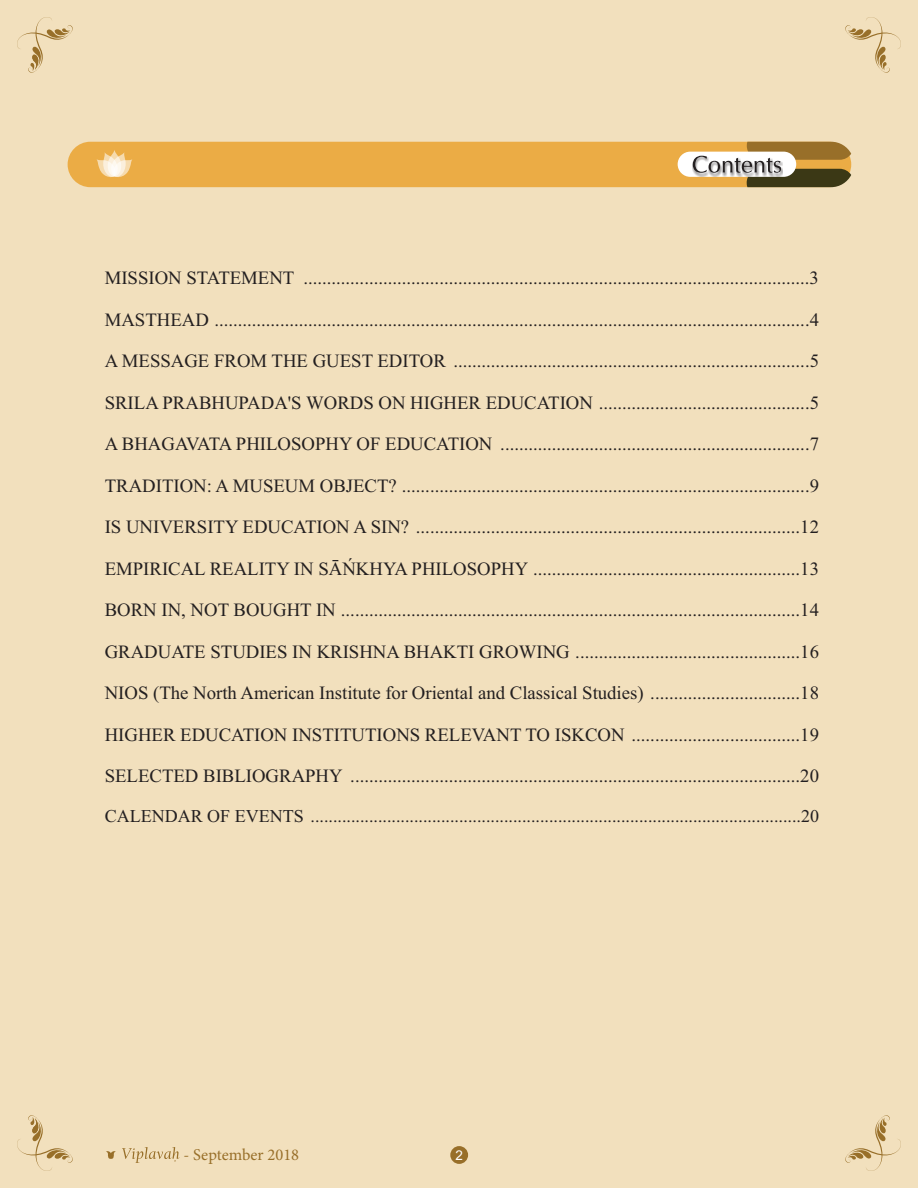
<style>
.page{position:relative;width:918px;height:1188px;background:#f2e0bd}
.page>*{position:absolute;margin:0;border:0;box-sizing:border-box;transform-origin:0 0}
.t1{font:18.75px "Times New Roman";color:#231f20}
.t2{font:18px "Times New Roman";color:#231f20}
.t3{font:16.5px "Minion Pro";color:#986f29}
.t4{font:13.5px "Arial";color:#fff}
</style>
<div class="page">
<div style="left:68px;top:142px;width:783px;height:45px;background:#ebac45;border-radius:23px"></div>
<div style="left:678px;top:152px;width:118px;height:25px;background:#fff;border-radius:13px"></div>
<div style="left:692px;top:157px;width:91px;height:20px;background:#231f20;opacity:.49"></div>
<svg style="left:693px;top:142px;width:158px;height:45px"></svg>
<svg style="left:97px;top:150px;width:35px;height:27px"></svg>
<svg style="left:843px;top:0;width:75px;height:75px;background:#ecd9b4"></svg>
<svg style="left:0;top:0;width:75px;height:75px;background:#ecd9b3"></svg>
<svg style="left:843px;top:1113px;width:75px;height:75px;background:#ecd9b4"></svg>
<svg style="left:0;top:1113px;width:75px;height:75px;background:#ecd9b3"></svg>
<div style="left:450px;top:1146px;width:18px;height:18px;background:#986f29;border-radius:50%"></div>
<svg style="left:106px;top:1151px;width:10px;height:8px"></svg>
<svg style="left:122px;top:1147px;width:57px;height:16px"></svg>
<p class="t1" style="left:105px;top:271px;width:716px">MISSION STATEMENT ............................................................................................................3</p>
<p class="t1" style="left:105px;top:313px;width:716px">MASTHEAD ...............................................................................................................................4</p>
<p class="t1" style="left:105px;top:354px;width:716px">A MESSAGE FROM THE GUEST EDITOR ............................................................................5</p>
<p class="t1" style="left:105px;top:396px;width:716px">SRILA PRABHUPADA'S WORDS ON HIGHER EDUCATION .............................................5</p>
<p class="t1" style="left:105px;top:437px;width:716px">A BHAGAVATA PHILOSOPHY OF EDUCATION ..................................................................7</p>
<p class="t1" style="left:105px;top:479px;width:716px">TRADITION: A MUSEUM OBJECT? .......................................................................................9</p>
<p class="t1" style="left:105px;top:520px;width:716px">IS UNIVERSITY EDUCATION A SIN? ..................................................................................12</p>
<p class="t1" style="left:105px;top:562px;width:716px">EMPIRICAL REALITY IN SĀŃKHYA PHILOSOPHY .........................................................13</p>
<p class="t1" style="left:105px;top:603px;width:716px">BORN IN, NOT BOUGHT IN ..................................................................................................14</p>
<p class="t1" style="left:105px;top:645px;width:716px">GRADUATE STUDIES IN KRISHNA BHAKTI GROWING ................................................16</p>
<p class="t1" style="left:105px;top:686px;width:716px">NIOS (The North American Institute for Oriental and Classical Studies) ................................18</p>
<p class="t1" style="left:105px;top:728px;width:716px">HIGHER EDUCATION INSTITUTIONS RELEVANT TO ISKCON ....................................19</p>
<p class="t1" style="left:105px;top:769px;width:716px">SELECTED BIBLIOGRAPHY ................................................................................................20</p>
<p class="t2" style="left:105px;top:810px;width:716px">CALENDAR OF EVENTS .............................................................................................................20</p>
<p class="t3" style="left:184px;top:1148px;width:117px">- September 2018</p>
<p class="t4" style="left:456px;top:1150px;width:9px">2</p>
</div>
